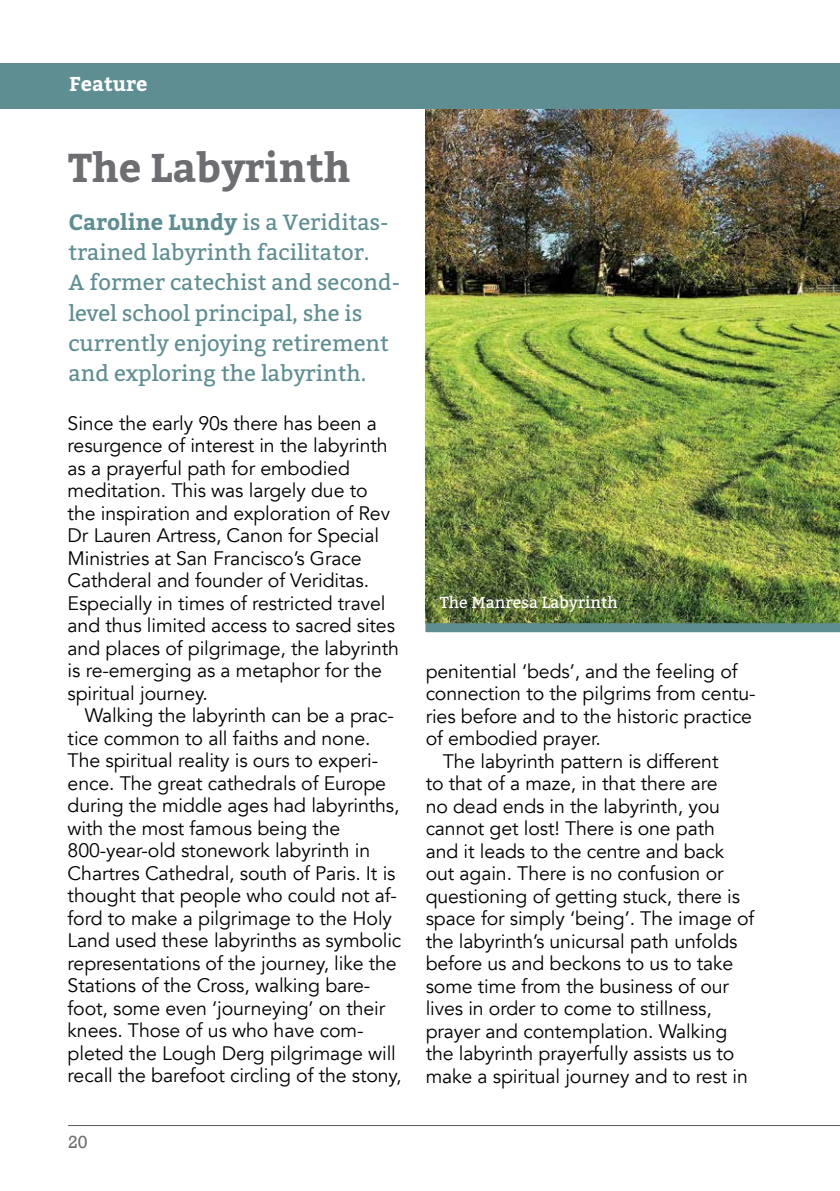
<style>
.page{position:relative;width:840px;height:1191px;background:#fff}
.page>*{position:absolute;margin:0;border:0;box-sizing:border-box;transform-origin:0 0}
.t1{font:700 40px "Bitter";color:#6d6e71}
.t2{font:22px/30px "Bitter";color:#5e8e91}
.t3{font:700 20px "Bitter";color:#fff}
.t4{font:19.6px/22.6px "Avenir";letter-spacing:-.005em;color:#000}
.t5{font:18px "Rockwell";color:#6d6e71}
.t6{font:16px "Bitter";color:#fff}
.s1{font-weight:700}
</style>
<div class="page">
<img style="left:425px;top:109px;width:414px;height:514px">
<hr style="left:68px;top:1125px;width:771px;height:1px;background:#58595b">
<div style="left:0;top:63px;width:839px;height:46px;background:#5e8e91"></div>
<div style="left:425px;top:623px;width:414px;height:9px;background:#5e8e91"></div>
<p class="t3" style="left:69px;top:71px;width:80px">Feature</p>
<h1 class="t1" style="left:68px;top:142px;width:284px">The Labyrinth</h1>
<p class="t2" style="left:68px;top:208px;width:333px"><span class="s1">Caroline Lundy</span> is a Veriditas&shy;trained labyrinth facilitator.<br>A former catechist and second&shy;level school principal, she is currently enjoying retirement and exploring the labyrinth.</p>
<p class="t4" style="left:68px;top:412px;width:332px">Since the early 90s there has been a resurgence of interest in the labyrinth as a prayerful path for embodied meditation. This was largely due to the inspiration and exploration of Rev Dr Lauren Artress, Canon for Special Ministries at San Francisco’s Grace Cathderal and founder of Veriditas.<br>Especially in times of restricted travel and thus limited access to sacred sites and places of pilgrimage, the labyrinth is re-emerging as a metaphor for the spiritual journey.</p>
<p class="t4" style="left:68px;top:704px;width:335px;text-indent:17px">Walking the labyrinth can be a prac&shy;tice common to all faiths and none.<br>The spiritual reality is ours to experi&shy;ence. The great cathedrals of Europe during the middle ages had labyrinths, with the most famous being the 800-year-old stonework labyrinth in Chartres Cathedral, south of Paris. It is thought that people who could not af&shy;ford to make a pilgrimage to the Holy Land used these labyrinths as symbolic representations of the journey, like the Stations of the Cross, walking bare&shy;foot, some even ‘journeying’ on their knees. Those of us who have com&shy;pleted the Lough Derg pilgrimage will recall the barefoot circling of the stony,</p>
<p class="t5" style="left:68px;top:1131px;width:21px">20</p>
<p class="t6" style="left:439px;top:592px;width:179px">The Manresa Labyrinth</p>
<p class="t4" style="left:425px;top:660px;width:313px">penitential ‘beds’, and the feeling of</p>
<p class="t4" style="left:425px;top:682px;width:331px">connection to the pilgrims from centu-</p>
<p class="t4" style="left:425px;top:705px;width:328px">ries before and to the historic practice</p>
<p class="t4" style="left:425px;top:727px;width:177px">of embodied prayer.</p>
<p class="t4" style="left:442px;top:750px;width:277px">The labyrinth pattern is different</p>
<p class="t4" style="left:425px;top:772px;width:293px">to that of a maze, in that there are</p>
<p class="t4" style="left:425px;top:795px;width:296px">no dead ends in the labyrinth, you</p>
<p class="t4" style="left:425px;top:817px;width:291px">cannot get lost! There is one path</p>
<p class="t4" style="left:425px;top:840px;width:300px">and it leads to the centre and back</p>
<p class="t4" style="left:425px;top:862px;width:299px">out again. There is no confusion or</p>
<p class="t4" style="left:425px;top:885px;width:316px">questioning of getting stuck, there is</p>
<p class="t4" style="left:425px;top:907px;width:330px">space for simply ‘being’. The image of</p>
<p class="t4" style="left:425px;top:930px;width:313px">the labyrinth’s unicursal path unfolds</p>
<p class="t4" style="left:425px;top:952px;width:309px">before us and beckons to us to take</p>
<p class="t4" style="left:425px;top:975px;width:305px">some time from the business of our</p>
<p class="t4" style="left:425px;top:997px;width:287px">lives in order to come to stillness,</p>
<p class="t4" style="left:425px;top:1020px;width:303px">prayer and contemplation. Walking</p>
<p class="t4" style="left:425px;top:1042px;width:310px">the labyrinth prayerfully assists us to</p>
<p class="t4" style="left:425px;top:1065px;width:323px">make a spiritual journey and to rest in</p>
</div>
